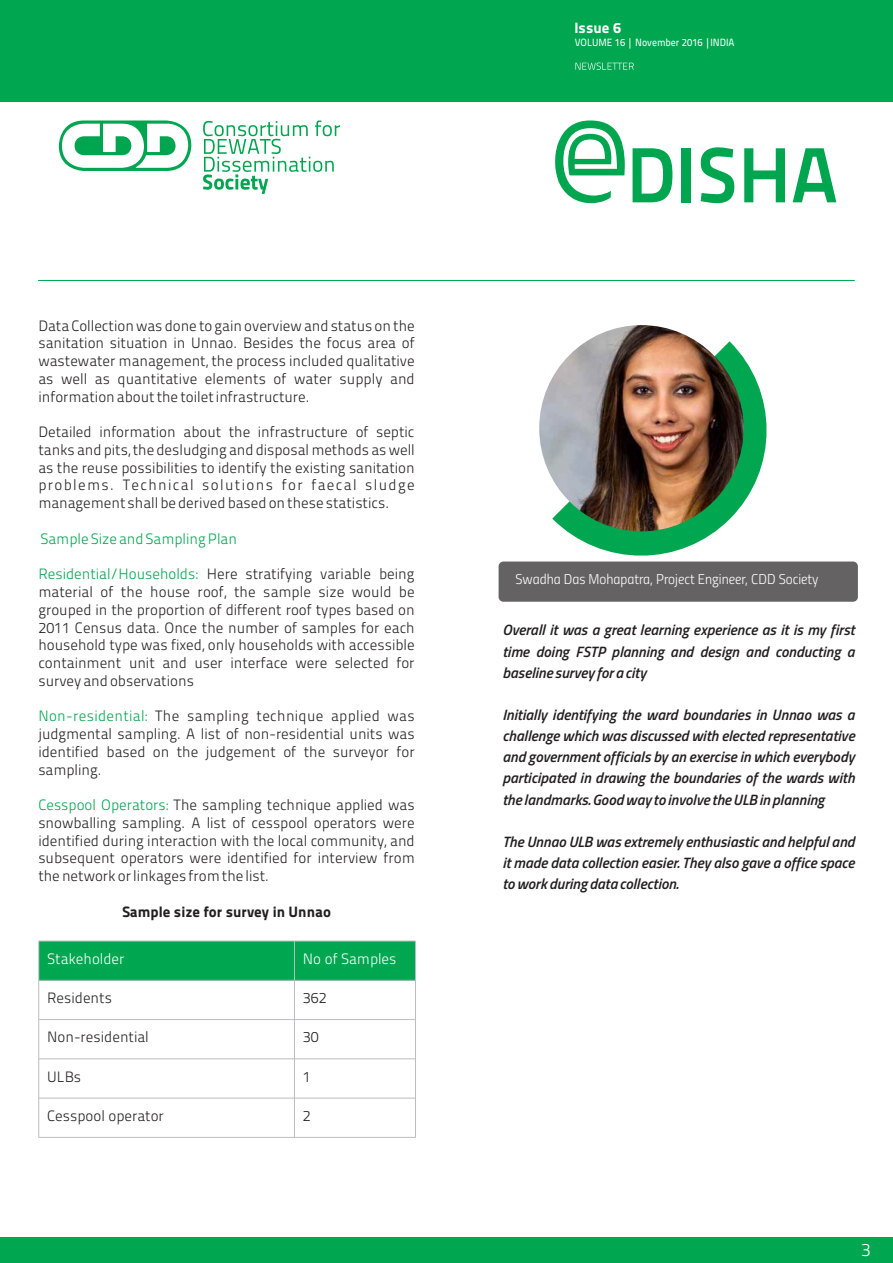
<style>
.page{position:relative;width:893px;height:1263px;background:#fff}
.page>*{position:absolute;margin:0;border:0;box-sizing:border-box;transform-origin:0 0}
.t1{font:18px "Titillium Maps 26 L 250 wt";color:#fff}
.t2{font:15px/17.7px "Titillium Maps 26 L 250 wt";color:#231f20;text-align:justify}
.t3{font:italic 600 15px/21.1px "Titillium";color:#231f20;text-align:justify}
.t4{font:15px "Titillium Maps 26 L 250 wt,Bold";color:#231f20}
.t5{font:15px "Titillium Maps 26 L 250 wt";color:#00a650}
.t6{font:15px "Titillium Maps 26 L 250 wt";color:#fff}
.t7{font:15px "Titillium Maps 26 L 250 wt,Bold";color:#fff}
.t8{font:14.25px "Titillium Light Upright";color:#fff}
.t9{font:10.5px "Titillium Maps 26 L 999 wt";color:#fff;scale:.94 1}
.s1{color:#00a650}
</style>
<div class="page">
<div style="left:0;top:1237px;width:893px;height:26px;background:#00a650"></div>
<div style="left:0;top:0;width:893px;height:102px;background:#00a650"></div>
<div style="left:59px;top:120px;width:132px;height:51px;background:#00a64f;border-radius:25px"></div>
<svg style="left:62px;top:124px;width:126px;height:44px"></svg>
<svg style="left:203px;top:120px;width:137px;height:74px"></svg>
<svg style="left:555px;top:120px;width:70px;height:84px"></svg>
<svg style="left:633px;top:148px;width:39px;height:54px"></svg>
<div style="left:682px;top:148px;width:9px;height:54px;background:#00a64f"></div>
<svg style="left:701px;top:147px;width:33px;height:56px"></svg>
<svg style="left:744px;top:148px;width:41px;height:54px"></svg>
<svg style="left:793px;top:148px;width:43px;height:54px"></svg>
<hr style="left:38px;top:280px;width:817px;height:1px;background:#00a64f">
<div style="left:39px;top:941px;width:255px;height:39px;background:#00a650"></div>
<div style="left:294px;top:941px;width:121px;height:39px;background:#00a650"></div>
<hr style="left:38px;top:941px;width:1px;height:196px;background:#bbbdc0">
<hr style="left:294px;top:941px;width:1px;height:196px;background:#bbbdc0">
<hr style="left:415px;top:941px;width:1px;height:196px;background:#bbbdc0">
<hr style="left:39px;top:1137px;width:376px;height:1px;background:#bbbdc0">
<hr style="left:39px;top:1098px;width:376px;height:1px;background:#bbbdc0">
<hr style="left:39px;top:1058px;width:376px;height:1px;background:#bbbdc0">
<hr style="left:39px;top:1019px;width:376px;height:1px;background:#bbbdc0">
<hr style="left:39px;top:980px;width:376px;height:1px;background:#bbbdc0">
<hr style="left:39px;top:941px;width:376px;height:1px;background:#bbbdc0">
<svg style="left:552px;top:341px;width:215px;height:215px;fill:#00a650"></svg>
<img style="left:539px;top:326px;width:205px;height:205px;border-radius:50%">
<div style="left:499px;top:561px;width:359px;height:41px;background:#656263;border-radius:5px"></div>
<svg style="left:575px;top:63px;width:59px;height:7px"></svg>
<p class="t7" style="left:574px;top:22px;width:48px">Issue 6</p>
<p class="t9" style="left:575px;top:38px;width:172px">VOLUME 16 | November 2016 |INDIA</p>
<p class="t2" style="left:38px;top:318px;width:378px">Data Collection was done to gain overview and status on the sanitation situation in Unnao. Besides the focus area of wastewater management, the process included qualitative as well as quantitative elements of water supply and information about the toilet infrastructure.</p>
<p class="t2" style="left:38px;top:424px;width:378px">Detailed information about the infrastructure of septic tanks and pits, the desludging and disposal methods as well as the reuse possibilities to identify the existing sanitation problems. Technical solutions for faecal sludge management shall be derived based on these statistics.</p>
<p class="t5" style="left:41px;top:532px;width:198px">Sample Size and Sampling Plan</p>
<p class="t2" style="left:38px;top:567px;width:378px"><span class="s1">Residential/Households:</span> Here stratifying variable being material of the house roof, the sample size would be grouped in the proportion of different roof types based on 2011 Census data. Once the number of samples for each household type was fixed, only households with accessible containment unit and user interface were selected for survey and observations</p>
<p class="t2" style="left:38px;top:709px;width:378px"><span class="s1">Non-residential:</span> The sampling technique applied was judgmental sampling. A list of non-residential units was identified based on the judgement of the surveyor for sampling.</p>
<p class="t2" style="left:38px;top:797px;width:378px"><span class="s1">Cesspool Operators:</span> The sampling technique applied was snowballing sampling. A list of cesspool operators were identified during interaction with the local community, and subsequent operators were identified for interview from the network or linkages from the list.</p>
<p class="t4" style="left:122px;top:905px;width:210px">Sample size for survey in Unnao</p>
<p class="t6" style="left:47px;top:952px;width:79px">Stakeholder</p>
<p class="t6" style="left:303px;top:952px;width:95px">No of Samples</p>
<p class="t2" style="left:47px;top:990px;width:66px">Residents</p>
<p class="t2" style="left:303px;top:990px;width:25px">362</p>
<p class="t2" style="left:47px;top:1030px;width:103px">Non-residential</p>
<p class="t2" style="left:303px;top:1030px;width:17px">30</p>
<p class="t2" style="left:47px;top:1069px;width:36px">ULBs</p>
<p class="t2" style="left:303px;top:1069px;width:9px">1</p>
<p class="t2" style="left:47px;top:1108px;width:118px">Cesspool operator</p>
<p class="t2" style="left:303px;top:1108px;width:9px">2</p>
<p class="t8" style="left:516px;top:574px;width:304px">Swadha Das Mohapatra, Project Engineer, CDD Society</p>
<p class="t3" style="left:502px;top:621px;width:354px">Overall it was a great learning experience as it is my first time doing FSTP planning and design and conducting a baseline survey for a city</p>
<p class="t3" style="left:502px;top:706px;width:354px">Initially identifying the ward boundaries in Unnao was a challenge which was discussed with elected representative and government officials by an exercise in which everybody participated in drawing the boundaries of the wards with the landmarks. Good way to involve the ULB in planning</p>
<p class="t3" style="left:502px;top:833px;width:354px">The Unnao ULB was extremely enthusiastic and helpful and it made data collection easier. They also gave a office space to work during data collection.</p>
<p class="t1" style="left:861px;top:1243px;width:11px">3</p>
</div>
